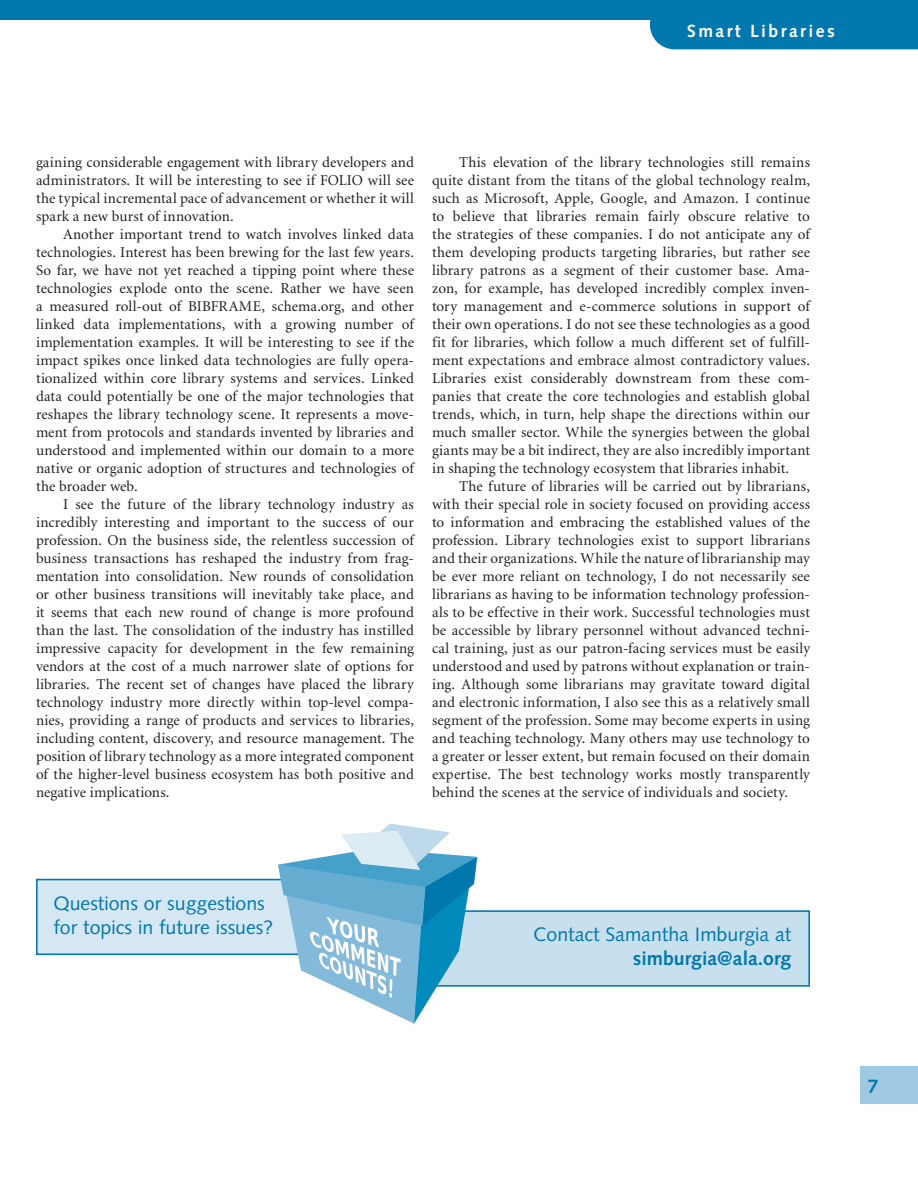
<style>
.page{position:relative;width:918px;height:1188px;background:#fff}
.page>*{position:absolute;margin:0;border:0;box-sizing:border-box;transform-origin:0 0}
.t1{font:19.5px/24px "Syntax";color:#0078ae}
.t2{font:700 19.5px "Syntax";color:#0078ae}
.t3{font:700 17.7px "Syntax";letter-spacing:.135em;color:#fff}
.t4{font:15px/18px "Minion";letter-spacing:.005em;color:#231f20;text-align:justify}
</style>
<div class="page">
<div style="left:0;top:0;width:918px;height:20px;background:#0078ae"></div>
<div style="left:650px;top:20px;width:268px;height:29px;background:#0078ae"></div>
<div style="left:860px;top:1066px;width:58px;height:38px;background:#9fc8e2"></div>
<div style="left:36px;top:879px;width:410px;height:76px;background:#d5e7f2;border:2px solid #0078ae"></div>
<div style="left:400px;top:910px;width:410px;height:77px;background:#c8dfee;border:2px solid #0078ae"></div>
<svg style="left:278px;top:824px;width:199px;height:200px"></svg>
<p class="t3" style="left:687px;top:20px;width:149px">Smart Libraries</p>
<p class="t4" style="left:36px;top:153px;width:380px">gaining considerable engagement with library developers and administrators. It will be interesting to see if FOLIO will see the typical incremental pace of advancement or whether it will spark a new burst of innovation.</p>
<p class="t4" style="left:36px;top:225px;width:380px;text-indent:27px">Another important trend to watch involves linked data technologies. Interest has been brewing for the last few years.<br>So far, we have not yet reached a tipping point where these technologies explode onto the scene. Rather we have seen a measured roll-out of BIBFRAME, schema.org, and other linked data implementations, with a growing number of implementation examples. It will be interesting to see if the impact spikes once linked data technologies are fully opera&shy;tionalized within core library systems and services. Linked data could potentially be one of the major technologies that reshapes the library technology scene. It represents a move&shy;ment from protocols and standards invented by libraries and understood and implemented within our domain to a more native or organic adoption of structures and technologies of the broader web.</p>
<p class="t4" style="left:36px;top:495px;width:380px;text-indent:27px">I see the future of the library technology industry as incredibly interesting and important to the success of our profession. On the business side, the relentless succession of business transactions has reshaped the industry from frag&shy;mentation into consolidation. New rounds of consolidation or other business transitions will inevitably take place, and it seems that each new round of change is more profound than the last. The consolidation of the industry has instilled impressive capacity for development in the few remaining vendors at the cost of a much narrower slate of options for libraries. The recent set of changes have placed the library technology industry more directly within top-level compa&shy;nies, providing a range of products and services to libraries, including content, discovery, and resource management. The position of library technology as a more integrated component of the higher-level business ecosystem has both positive and negative implications.</p>
<p class="t4" style="left:432px;top:153px;width:380px;text-indent:27px">This elevation of the library technologies still remains quite distant from the titans of the global technology realm, such as Microsoft, Apple, Google, and Amazon. I continue to believe that libraries remain fairly obscure relative to the strategies of these companies. I do not anticipate any of them developing products targeting libraries, but rather see library patrons as a segment of their customer base. Ama&shy;zon, for example, has developed incredibly complex inven&shy;tory management and e-commerce solutions in support of their own operations. I do not see these technologies as a good fit for libraries, which follow a much different set of fulfill&shy;ment expectations and embrace almost contradictory values.<br>Libraries exist considerably downstream from these com&shy;panies that create the core technologies and establish global trends, which, in turn, help shape the directions within our much smaller sector. While the synergies between the global giants may be a bit indirect, they are also incredibly important in shaping the technology ecosystem that libraries inhabit.</p>
<p class="t4" style="left:432px;top:477px;width:380px;text-indent:27px">The future of libraries will be carried out by librarians, with their special role in society focused on providing access to information and embracing the established values of the profession. Library technologies exist to support librarians and their organizations. While the nature of librarianship may be ever more reliant on technology, I do not necessarily see librarians as having to be information technology profession&shy;als to be effective in their work. Successful technologies must be accessible by library personnel without advanced techni&shy;cal training, just as our patron-facing services must be easily understood and used by patrons without explanation or train&shy;ing. Although some librarians may gravitate toward digital and electronic information, I also see this as a relatively small segment of the profession. Some may become experts in using and teaching technology. Many others may use technology to a greater or lesser extent, but remain focused on their domain expertise. The best technology works mostly transparently behind the scenes at the service of individuals and society.</p>
<h1 class="t1" style="left:53px;top:891px;width:221px">Questions or suggestions for topics in future issues?</h1>
<h1 class="t1" style="left:534px;top:923px;width:259px">Contact Samantha Imburgia at</h1>
<h1 class="t2" style="left:633px;top:947px;width:160px">simburgia@ala.org</h1>
<h1 class="t2" style="left:868px;top:1075px;width:12px">7</h1>
</div>
